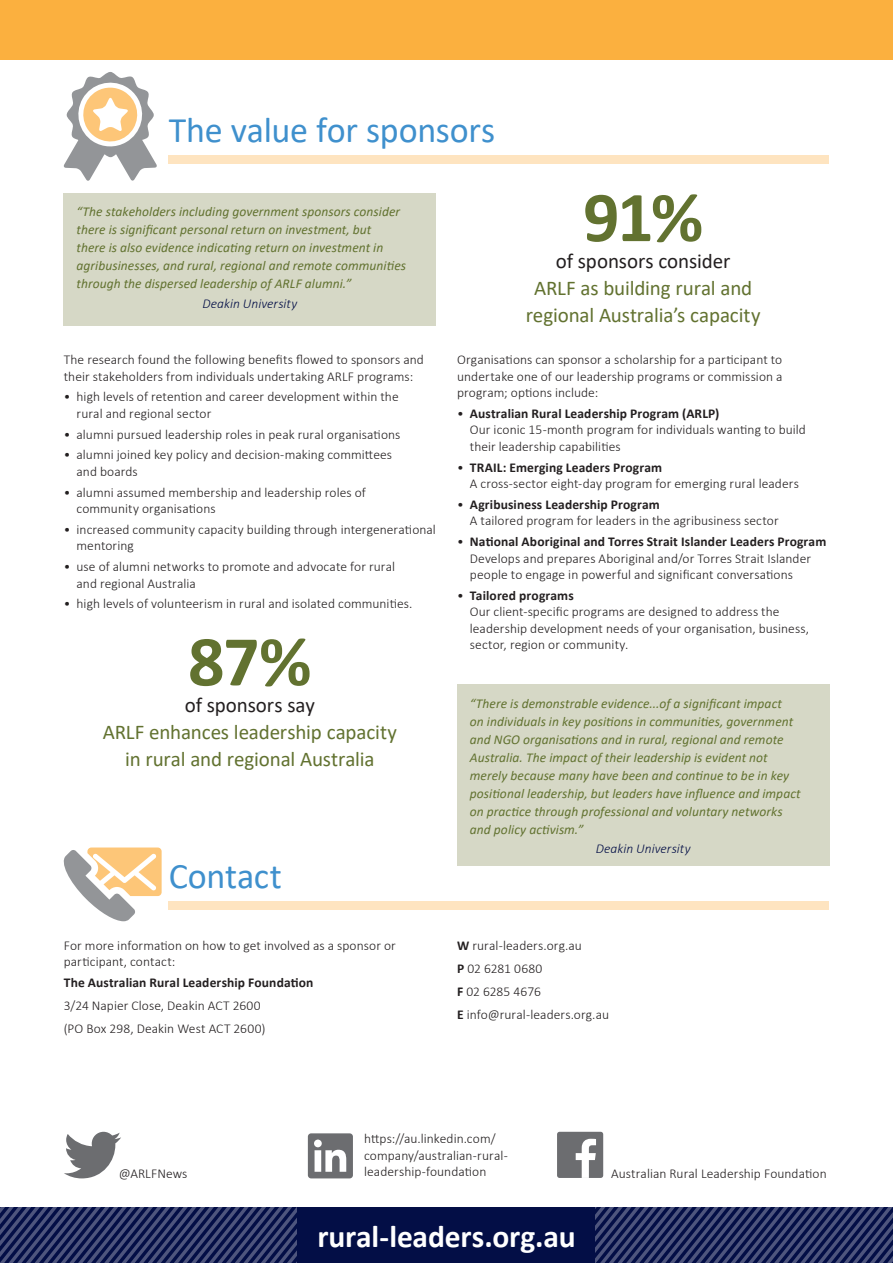
<style>
.page{position:relative;width:893px;height:1263px;background:#fff}
.page>*{position:absolute;margin:0;border:0;box-sizing:border-box;transform-origin:0 0}
.Large_number{font:700 72px "Calibri";color:#627230}
.Heading_1{font:36px "Calibri";letter-spacing:-.005em;color:#3f90cd}
.t1{font:700 31.5px "Calibri";letter-spacing:-.005em;color:#fff}
.Info_text_larg{font:21px/27px "Calibri";letter-spacing:-.005em;color:#627230;text-align:center}
.Info_text_larg-2{font:21px "Calibri";letter-spacing:-.005em;color:#231f20}
.before_dots{font:300 13.5px/16.5px "Calibri";letter-spacing:.005em;color:#231f20}
.Call_out_copy{font:italic 13.5px/18px "Calibri";letter-spacing:.005em;color:#627230}
.Body_Copy{font:300 13.5px/16.5px "Calibri";letter-spacing:.005em;color:#231f20}
.Body_Copy-2{font:700 13.5px "Calibri";letter-spacing:.01em;color:#231f20}
.names{font:italic 300 13.5px "Calibri";letter-spacing:.005em;color:#030e46}
.s1{font-weight:700}
</style>
<div class="page">
<svg style="left:0;top:1208px;width:893px;height:55px"></svg>
<div style="left:298px;top:1208px;width:297px;height:55px;background:#030e46"></div>
<div style="left:0;top:0;width:893px;height:60px;background:#fbb03f"></div>
<svg style="left:64px;top:1132px;width:57px;height:46px"></svg>
<div style="left:64px;top:193px;width:372px;height:133px;background:#d6d8c6"></div>
<div style="left:169px;top:155px;width:660px;height:9px;background:#fee4c0"></div>
<div style="left:169px;top:901px;width:660px;height:9px;background:#fee4c0"></div>
<svg style="left:64px;top:847px;width:98px;height:74px"></svg>
<svg style="left:64px;top:72px;width:93px;height:109px"></svg>
<div style="left:457px;top:685px;width:372px;height:181px;background:#d6d8c6"></div>
<svg style="left:308px;top:1133px;width:45px;height:45px"></svg>
<div style="left:557px;top:1132px;width:46px;height:46px;background:#6c6d70;border-radius:3px"></div>
<svg style="left:576px;top:1139px;width:20px;height:39px"></svg>
<p class="Heading_1" style="left:169px;top:105px;width:328px">The value for sponsors</p>
<p class="Call_out_copy" style="left:77px;top:202px;width:331px">“The stakeholders including government sponsors consider there is significant personal return on investment, but<br>there is also evidence indicating return on investment in agribusinesses, and rural, regional and remote communities through the dispersed leadership of ARLF alumni.”</p>
<p class="names" style="left:202px;top:295px;width:96px">Deakin University</p>
<p class="Large_number" style="left:583px;top:166px;width:122px">91%</p>
<p class="Info_text_larg-2" style="left:556px;top:247px;width:176px">of sponsors consider</p>
<p class="Info_text_larg" style="left:526px;top:274px;width:236px">ARLF as building rural and regional Australia’s capacity</p>
<p class="before_dots" style="left:64px;top:351px;width:362px">The research found the following benefits flowed to sponsors and their stakeholders from individuals undertaking ARLF programs:</p>
<p class="before_dots" style="left:77px;top:388px;width:324px;text-indent:-13px">• high levels of retention and career development within the rural and regional sector</p>
<p class="before_dots" style="left:64px;top:426px;width:338px">• alumni pursued leadership roles in peak rural organisations</p>
<p class="before_dots" style="left:77px;top:446px;width:317px;text-indent:-13px">• alumni joined key policy and decision-making committees and boards</p>
<p class="before_dots" style="left:77px;top:484px;width:291px;text-indent:-13px">• alumni assumed membership and leadership roles of community organisations</p>
<p class="before_dots" style="left:77px;top:521px;width:361px;text-indent:-13px">• increased community capacity building through intergenerational mentoring</p>
<p class="before_dots" style="left:77px;top:558px;width:320px;text-indent:-13px">• use of alumni networks to promote and advocate for rural and regional Australia</p>
<p class="before_dots" style="left:64px;top:596px;width:350px">• high levels of volunteerism in rural and isolated communities.</p>
<p class="Large_number" style="left:188px;top:610px;width:125px">87%</p>
<p class="Info_text_larg-2" style="left:185px;top:691px;width:132px">of sponsors say</p>
<p class="Info_text_larg" style="left:103px;top:718px;width:296px">ARLF enhances leadership capacity in rural and regional Australia</p>
<p class="Heading_1" style="left:169px;top:851px;width:115px">Contact</p>
<p class="before_dots" style="left:64px;top:937px;width:334px">For more information on how to get involved as a sponsor or participant, contact:</p>
<p class="Body_Copy-2" style="left:64px;top:973px;width:251px">The Australian Rural Leadership Foundation</p>
<p class="Body_Copy" style="left:64px;top:997px;width:198px">3/24 Napier Close, Deakin ACT 2600</p>
<p class="Body_Copy" style="left:64px;top:1020px;width:203px">(PO Box 298, Deakin West ACT 2600)</p>
<p class="before_dots" style="left:457px;top:351px;width:327px;text-align:justify">Organisations can sponsor a scholarship for a participant to undertake one of our leadership programs or commission a program; options include:</p>
<p class="before_dots" style="left:470px;top:405px;width:338px;text-indent:-13px">• <span class="s1">Australian Rural Leadership Program (ARLP)<br></span>Our iconic 15-month program for individuals wanting to build their leadership capabilities</p>
<p class="before_dots" style="left:470px;top:459px;width:330px;text-indent:-13px">• <span class="s1">TRAIL: Emerging Leaders Program<br></span>A cross-sector eight-day program for emerging rural leaders</p>
<p class="before_dots" style="left:470px;top:496px;width:310px;text-indent:-13px">• <span class="s1">Agribusiness Leadership Program<br></span>A tailored program for leaders in the agribusiness sector</p>
<p class="before_dots" style="left:470px;top:533px;width:358px;text-indent:-13px">• <span class="s1">National Aboriginal and Torres Strait Islander Leaders Program<br></span>Develops and prepares Aboriginal and/or Torres Strait Islander people to engage in powerful and significant conversations</p>
<p class="before_dots" style="left:470px;top:587px;width:341px;text-indent:-13px">• <span class="s1">Tailored programs<br></span>Our client-specific programs are designed to address the leadership development needs of your organisation, business, sector, region or community.</p>
<p class="Call_out_copy" style="left:470px;top:694px;width:332px">“There is demonstrable evidence...of a significant impact<br>on individuals in key positions in communities, government and NGO organisations and in rural, regional and remote Australia. The impact of their leadership is evident not merely because many have been and continue to be in key positional leadership, but leaders have influence and impact on practice through professional and voluntary networks and policy activism.”</p>
<p class="names" style="left:596px;top:840px;width:96px">Deakin University</p>
<p class="Body_Copy" style="left:457px;top:937px;width:126px"><span class="s1">W</span> rural-leaders.org.au</p>
<p class="Body_Copy" style="left:457px;top:960px;width:87px"><span class="s1">P</span> 02 6281 0680</p>
<p class="Body_Copy" style="left:457px;top:983px;width:85px"><span class="s1">F</span> 02 6285 4676</p>
<p class="Body_Copy" style="left:457px;top:1006px;width:153px"><span class="s1">E</span> info@rural-leaders.org.au</p>
<p class="Body_Copy" style="left:364px;top:1130px;width:145px">https://au.linkedin.com/ company/australian-rural&shy;leadership-foundation</p>
<p class="Body_Copy" style="left:119px;top:1165px;width:70px">@ARLFNews</p>
<p class="Body_Copy" style="left:611px;top:1165px;width:217px">Australian Rural Leadership Foundation</p>
<h3 class="t1" style="left:317px;top:1214px;width:260px">rural-leaders.org.au</h3>
</div>
